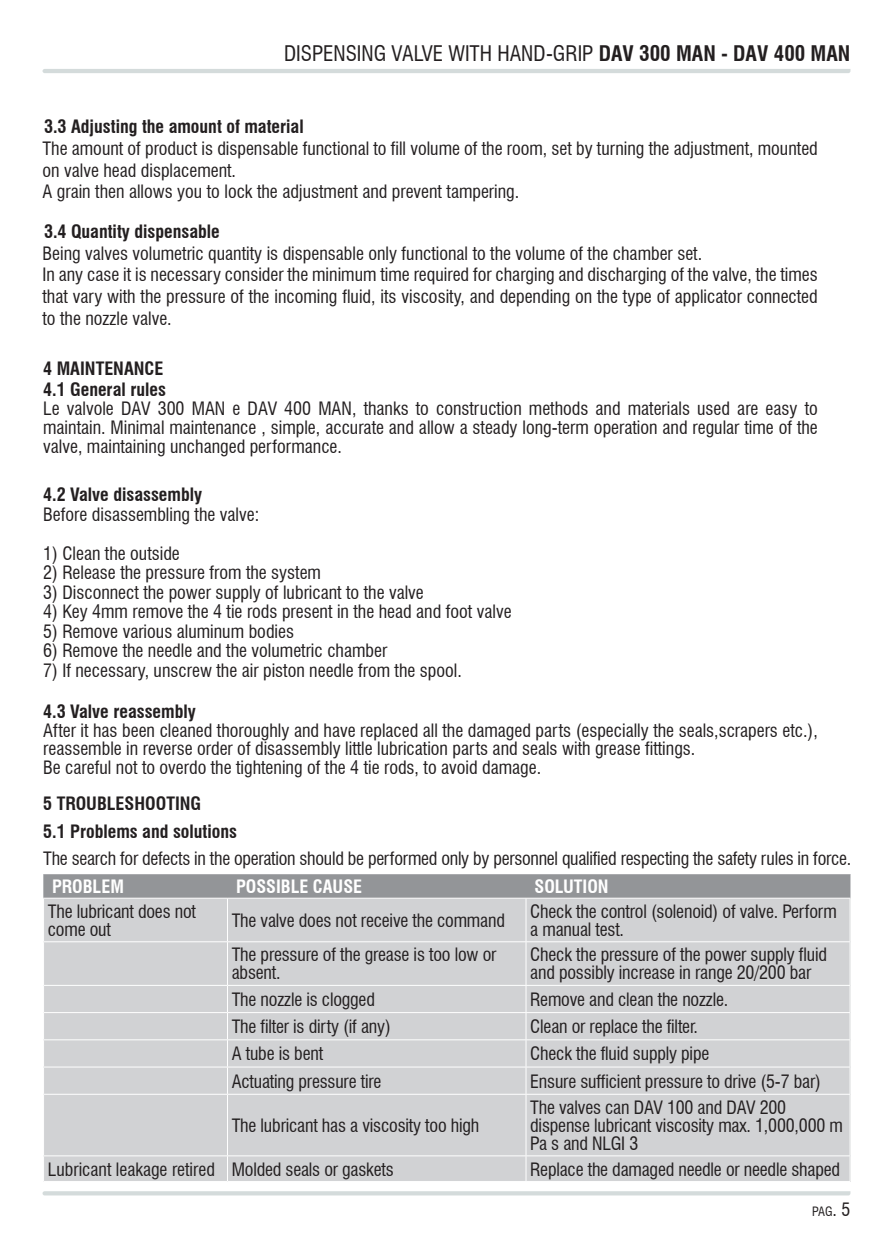
<style>
.page{position:relative;width:893px;height:1259px;background:#fff}
.page>*{position:absolute;margin:0;border:0;box-sizing:border-box;transform-origin:0 0}
.t1{font:condensed 21px "Swiss 721 BT";color:#231f20}
.t2{font:condensed 18px/18px "Swiss 721 BT";color:#231f20}
.t3{font:700 condensed 18px "Swiss 721 BT";color:#231f20}
.t4{font:700 condensed 18px "Swiss 721 BT";color:#fff}
.t5{font:condensed 12.6px "Swiss 721 BT";color:#231f20}
.s1{font-weight:700}
.s2{font-size:18px}
</style>
<div class="page">
<hr style="left:43px;top:69px;width:807px;height:4px;background:#d4dbdb">
<svg style="left:43px;top:1191px;width:807px;height:4px;background:#d6dddd"></svg>
<div style="left:43px;top:874px;width:807px;height:307px;background:#d1d2d4"></div>
<div style="left:44px;top:874px;width:806px;height:23px;background:#939598"></div>
<hr style="left:43px;top:897px;width:184px;height:1px;background:#fff">
<hr style="left:43px;top:898px;width:1px;height:43px;background:#fff">
<hr style="left:227px;top:897px;width:299px;height:1px;background:#fff">
<hr style="left:526px;top:897px;width:324px;height:1px;background:#fff">
<hr style="left:43px;top:942px;width:1px;height:43px;background:#fff">
<svg style="left:43px;top:986px;width:1px;height:107px"></svg>
<svg style="left:850px;top:985px;width:1px;height:109px"></svg>
<hr style="left:43px;top:1094px;width:1px;height:61px;background:#fff">
<svg style="left:43px;top:1156px;width:1px;height:25px"></svg>
<svg style="left:850px;top:1156px;width:1px;height:25px"></svg>
<hr style="left:227px;top:898px;width:1px;height:43px;background:#fff">
<hr style="left:525px;top:898px;width:1px;height:43px;background:#fff">
<hr style="left:43px;top:941px;width:184px;height:1px;background:#fff">
<hr style="left:227px;top:941px;width:299px;height:1px;background:#fff">
<hr style="left:227px;top:942px;width:1px;height:43px;background:#fff">
<hr style="left:526px;top:941px;width:324px;height:1px;background:#fff">
<hr style="left:525px;top:942px;width:1px;height:43px;background:#fff">
<hr style="left:43px;top:985px;width:184px;height:1px;background:#fff">
<hr style="left:227px;top:985px;width:299px;height:1px;background:#fff">
<hr style="left:526px;top:985px;width:324px;height:1px;background:#fff">
<hr style="left:43px;top:1012px;width:184px;height:1px;background:#fff">
<hr style="left:227px;top:1012px;width:299px;height:1px;background:#fff">
<hr style="left:526px;top:1012px;width:324px;height:1px;background:#fff">
<hr style="left:43px;top:1039px;width:184px;height:1px;background:#fff">
<hr style="left:227px;top:1039px;width:299px;height:1px;background:#fff">
<hr style="left:526px;top:1039px;width:324px;height:1px;background:#fff">
<hr style="left:43px;top:1066px;width:184px;height:1px;background:#fff">
<hr style="left:227px;top:1066px;width:299px;height:1px;background:#fff">
<svg style="left:227px;top:985px;width:1px;height:108px"></svg>
<hr style="left:526px;top:1066px;width:324px;height:1px;background:#fff">
<svg style="left:525px;top:986px;width:1px;height:107px"></svg>
<hr style="left:43px;top:1093px;width:184px;height:1px;background:#fff">
<hr style="left:227px;top:1093px;width:299px;height:1px;background:#fff">
<hr style="left:227px;top:1094px;width:1px;height:61px;background:#fff">
<hr style="left:526px;top:1093px;width:324px;height:1px;background:#fff">
<hr style="left:525px;top:1094px;width:1px;height:61px;background:#fff">
<hr style="left:43px;top:1155px;width:184px;height:1px;background:#fff">
<hr style="left:227px;top:1155px;width:299px;height:1px;background:#fff">
<svg style="left:227px;top:1156px;width:1px;height:25px"></svg>
<hr style="left:526px;top:1155px;width:324px;height:1px;background:#fff">
<svg style="left:525px;top:1156px;width:1px;height:25px"></svg>
<p class="t1" style="left:284px;top:41px;width:568px">DISPENSING VALVE WITH HAND-GRIP <span class="s1">DAV 300 MAN - DAV 400 MAN</span></p>
<p class="t3" style="left:44px;top:116px;width:261px">3.3 Adjusting the amount of material</p>
<p class="t2" style="left:43px;top:138px;width:777px;line-height:21.6px">The amount of product is dispensable functional to fill volume of the room, set by turning the adjustment, mounted on valve head displacement.</p>
<p class="t2" style="left:43px;top:183px;width:478px">A grain then allows you to lock the adjustment and prevent tampering.</p>
<p class="t3" style="left:44px;top:221px;width:177px">3.4 Quantity dispensable</p>
<p class="t2" style="left:43px;top:244px;width:661px">Being valves volumetric quantity is dispensable only functional to the volume of the chamber set.</p>
<p class="t2" style="left:43px;top:264px;width:777px;line-height:21.6px;text-align:justify">In any case it is necessary consider the minimum time required for charging and discharging of the valve, the times that vary with the pressure of the incoming fluid, its viscosity, and depending on the type of applicator connected to the nozzle valve.</p>
<p class="t3" style="left:43px;top:357px;width:122px">4 MAINTENANCE</p>
<p class="t3" style="left:43px;top:379px;width:124px">4.1 General rules</p>
<p class="t2" style="left:43px;top:399px;width:776px;line-height:18.9px;text-align:justify">Le valvole DAV 300 MAN e DAV 400 MAN, thanks to construction methods and materials used are easy to maintain. Minimal maintenance , simple, accurate and allow a steady long-term operation and regular time of the valve, maintaining unchanged performance.</p>
<p class="t3" style="left:43px;top:484px;width:160px">4.2 Valve disassembly</p>
<p class="t2" style="left:43px;top:505px;width:217px">Before disassembling the valve:</p>
<p class="t2" style="left:43px;top:544px;width:138px">1) Clean the outside</p>
<p class="t2" style="left:43px;top:563px;width:279px">2) Release the pressure from the system</p>
<p class="t2" style="left:43px;top:583px;width:382px">3) Disconnect the power supply of lubricant to the valve</p>
<p class="t2" style="left:43px;top:602px;width:470px">4) Key 4mm remove the 4 tie rods present in the head and foot valve</p>
<p class="t2" style="left:43px;top:622px;width:252px">5) Remove various aluminum bodies</p>
<p class="t2" style="left:43px;top:641px;width:346px">6) Remove the needle and the volumetric chamber</p>
<p class="t2" style="left:43px;top:661px;width:420px">7) If necessary, unscrew the air piston needle from the spool.</p>
<p class="t3" style="left:43px;top:700px;width:154px">4.3 Valve reassembly</p>
<p class="t2" style="left:43px;top:720px;width:776px;line-height:18.9px">After it has been cleaned thoroughly and have replaced all the damaged parts (especially the seals,scrapers etc.), reassemble in reverse order of disassembly little lubrication parts and seals with grease fittings.</p>
<p class="t2" style="left:43px;top:759px;width:500px">Be careful not to overdo the tightening of the 4 tie rods, to avoid damage.</p>
<p class="t3" style="left:43px;top:792px;width:159px">5 TROUBLESHOOTING</p>
<p class="t3" style="left:43px;top:820px;width:195px">5.1 Problems and solutions</p>
<p class="t2" style="left:43px;top:849px;width:810px">The search for defects in the operation should be performed only by personnel qualified respecting the safety rules in force.</p>
<p class="t4" style="left:52px;top:875px;width:73px">PROBLEM</p>
<p class="t4" style="left:236px;top:875px;width:128px">POSSIBLE CAUSE</p>
<p class="t4" style="left:534px;top:875px;width:76px">SOLUTION</p>
<p class="t2" style="left:48px;top:902px;width:150px">The lubricant does not come out</p>
<p class="t2" style="left:232px;top:911px;width:275px">The valve does not receive the command</p>
<p class="t2" style="left:530px;top:902px;width:308px">Check the control (solenoid) of valve. Perform a manual test.</p>
<p class="t2" style="left:232px;top:946px;width:266px">The pressure of the grease is too low or absent.</p>
<p class="t2" style="left:530px;top:946px;width:298px">Check the pressure of the power supply fluid and possibly increase in range 20/200 bar</p>
<p class="t2" style="left:232px;top:990px;width:145px">The nozzle is clogged</p>
<p class="t2" style="left:530px;top:990px;width:200px">Remove and clean the nozzle.</p>
<p class="t2" style="left:232px;top:1017px;width:160px">The filter is dirty (if any)</p>
<p class="t2" style="left:530px;top:1017px;width:169px">Clean or replace the filter.</p>
<p class="t2" style="left:232px;top:1044px;width:93px">A tube is bent</p>
<p class="t2" style="left:530px;top:1044px;width:181px">Check the fluid supply pipe</p>
<p class="t2" style="left:232px;top:1072px;width:151px">Actuating pressure tire</p>
<p class="t2" style="left:530px;top:1072px;width:292px">Ensure sufficient pressure to drive (5-7 bar)</p>
<p class="t2" style="left:232px;top:1116px;width:249px">The lubricant has a viscosity too high</p>
<p class="t2" style="left:530px;top:1098px;width:314px">The valves can DAV 100 and DAV 200 dispense lubricant viscosity max. 1,000,000 m<br>Pa s and NLGI 3</p>
<p class="t2" style="left:48px;top:1160px;width:169px">Lubricant leakage retired</p>
<p class="t2" style="left:232px;top:1160px;width:163px">Molded seals or gaskets</p>
<p class="t2" style="left:530px;top:1160px;width:311px">Replace the damaged needle or needle shaped</p>
<p class="t5" style="left:812px;top:1204px;width:40px">pag<span class="s2">.</span> <span class="s2">5</span></p>
</div>
